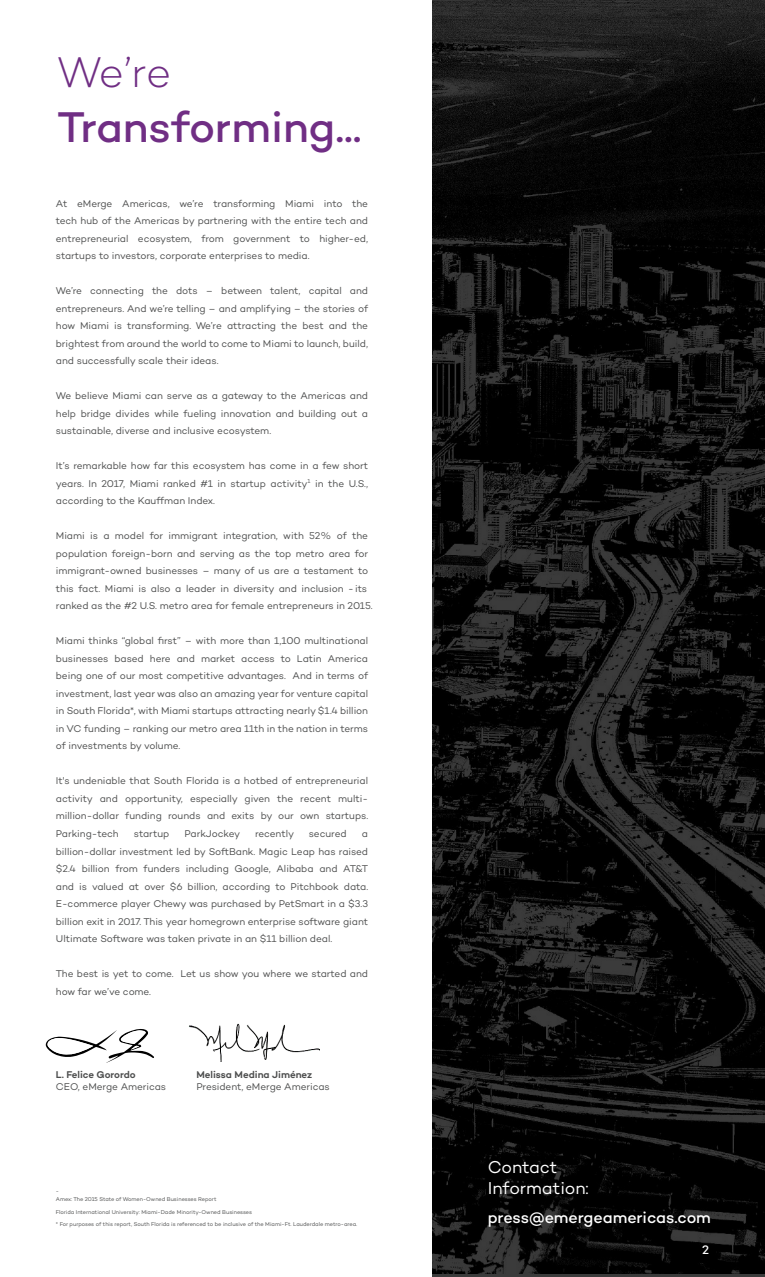
<style>
.page{position:relative;width:765px;height:1277px;background:#fff}
.page>*{position:absolute;margin:0;border:0;box-sizing:border-box;transform-origin:0 0}
.t1{font:500 43.75px "Campton";letter-spacing:-.005em;color:#702e84}
.t2{font:300 43.75px "Campton";color:#702e84}
.t3{font:17.5px/21px "Campton";letter-spacing:-.005em;color:#fff}
.t4{font:500 16.25px "Campton";letter-spacing:-.01em;color:#fff}
.t5{font:500 12.5px "Campton";color:#fff}
.t6{font:10px/17.5px "Campton";letter-spacing:-.005em;color:#4d4e4e;text-align:justify}
.t7{font:600 10px "Campton";letter-spacing:-.005em;color:#4d4e4e}
.t8{font:5.62px "Campton";letter-spacing:-.01em;color:#4d4e4e}
</style>
<div class="page">
<svg style="left:432px;top:0;width:333px;height:1276px;fill:#060606"></svg>
<svg style="left:45px;top:1029px;width:109px;height:34px"></svg>
<img style="left:189px;top:1023px;width:131px;height:38px">
<h1 class="t2" style="left:57px;top:45px;width:116px">We’re</h1>
<h1 class="t1" style="left:57px;top:100px;width:306px">Transforming...</h1>
<p class="t6" style="left:56px;top:194px;width:314px">At eMerge Americas, we’re transforming Miami into the tech hub of the Americas by partnering with the entire tech and entrepreneurial ecosystem, from government to higher-ed, startups to investors, corporate enterprises to media.</p>
<p class="t6" style="left:56px;top:282px;width:314px">We’re connecting the dots – between talent, capital and entrepreneurs. And we’re telling – and amplifying – the stories of how Miami is transforming. We’re attracting the best and the brightest from around the world to come to Miami to launch, build, and successfully scale their ideas.</p>
<p class="t6" style="left:56px;top:387px;width:314px">We believe Miami can serve as a gateway to the Americas and help bridge divides while fueling innovation and building out a sustainable, diverse and inclusive ecosystem.</p>
<p class="t6" style="left:56px;top:457px;width:314px">It’s remarkable how far this ecosystem has come in a few short years. In 2017, Miami ranked #1 in startup activity<sup>1</sup> in the U.S., according to the Kauffman Index.</p>
<p class="t6" style="left:56px;top:527px;width:318px;text-align:left">Miami is a model for immigrant integration, with 52% of the population foreign-born and serving as the top metro area for immigrant-owned businesses – many of us are a testament to this fact. Miami is also a leader in diversity and inclusion - its ranked as the #2 U.S. metro area for female entrepreneurs in 2015.</p>
<p class="t6" style="left:56px;top:632px;width:314px">Miami thinks “global first” – with more than 1,100 multinational businesses based here and market access to Latin America being one of our most competitive advantages. And in terms of investment, last year was also an amazing year for venture capital in South Florida*, with Miami startups attracting nearly $1.4 billion in VC funding – ranking our metro area 11th in the nation in terms of investments by volume.</p>
<p class="t6" style="left:56px;top:772px;width:314px">It's undeniable that South Florida is a hotbed of entrepreneurial activity and opportunity, especially given the recent multi&shy;million-dollar funding rounds and exits by our own startups.<br>Parking-tech</p>
<p class="t6" style="left:134px;top:824px;width:37px">startup</p>
<p class="t6" style="left:185px;top:824px;width:57px">ParkJockey</p>
<p class="t6" style="left:255px;top:824px;width:41px">recently</p>
<p class="t6" style="left:309px;top:824px;width:39px">secured</p>
<p class="t6" style="left:56px;top:824px;width:314px;text-indent:306px">a billion-dollar investment led by SoftBank. Magic Leap has raised $2.4 billion from funders including Google, Alibaba and AT&amp;T and is valued at over $6 billion, according to Pitchbook data.<br>E-commerce player Chewy was purchased by PetSmart in a $3.3 billion exit in 2017. This year homegrown enterprise software giant Ultimate Software was taken private in an $11 billion deal.</p>
<p class="t6" style="left:56px;top:964px;width:314px">The best is yet to come. Let us show you where we started and how far we’ve come.</p>
<p class="t7" style="left:56px;top:1068px;width:81px">L. Felice Gorordo</p>
<p class="t6" style="left:56px;top:1077px;width:112px">CEO, eMerge Americas</p>
<p class="t7" style="left:196px;top:1068px;width:117px">Melissa Medina Jiménez</p>
<p class="t6" style="left:196px;top:1077px;width:135px">President, eMerge Americas</p>
<p class="t8" style="left:56px;top:1195px;width:162px">Amex: The 2015 State of Women-Owned Businesses Report</p>
<p class="t8" style="left:56px;top:1208px;width:198px">Florida International University: Miami-Dade Minority-Owned Businesses</p>
<p class="t8" style="left:56px;top:1220px;width:303px">* For purposes of this report, South Florida is referenced to be inclusive of the Miami-Ft. Lauderdale metro-area.</p>
<h2 class="t3" style="left:488px;top:1156px;width:103px">Contact<br>Information:</h2>
<h3 class="t4" style="left:488px;top:1206px;width:225px">press@emergeamericas.com</h3>
<p class="t5" style="left:702px;top:1241px;width:8px">2</p>
</div>
